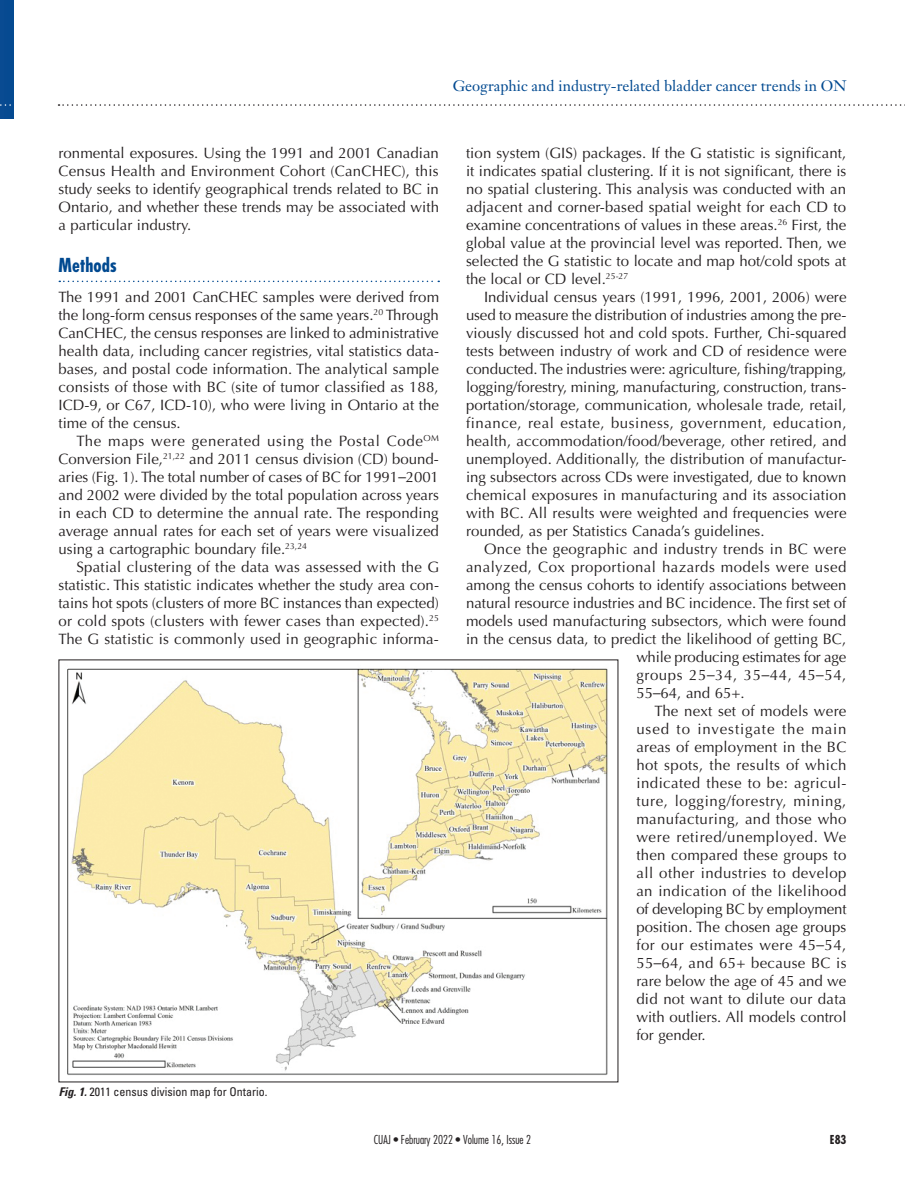
<style>
.page{position:relative;width:905px;height:1202px;background:#fff}
.page>*{position:absolute;margin:0;border:0;box-sizing:border-box;transform-origin:0 0}
.t1{font:700 condensed 18.75px "Futura";color:#014990}
.t2{font:15px/18px "Optima";letter-spacing:.005em;color:#231f20;text-align:justify}
.t3{font:15px "Optima";letter-spacing:.03em;color:#231f20}
.t4{font:15px "Optima";letter-spacing:.04em;color:#231f20}
.t5{font:15px "Janson Text";color:#014990}
.t6{font:15px "Optima";letter-spacing:.025em;color:#231f20}
.t7{font:15px "Optima";letter-spacing:.035em;color:#231f20}
.t8{font:15px "Optima";letter-spacing:.06em;color:#231f20}
.t9{font:condensed 12px "Univers";color:#231f20}
.t10{font:300 condensed 12px "Futura";color:#231f20}
.t11{font:700 condensed 12px "Futura";color:#231f20}
.s1{font-family:"Century Gothic"}
.s2{font-weight:700;font-style:italic}
</style>
<div class="page">
<svg style="left:58px;top:104px;width:847px;height:2px"></svg>
<div style="left:0;top:0;width:14px;height:118px;background:#064a91"></div>
<svg style="left:0;top:104px;width:11px;height:2px"></svg>
<svg style="left:59px;top:280px;width:380px;height:2px"></svg>
<img style="left:67px;top:668px;width:541px;height:407px">
<p class="t5" style="left:452px;top:76px;width:382px">Geographic and industry-related bladder cancer trends in ON</p>
<p class="t2" style="left:58px;top:144px;width:382px">ronmental exposures. Using the 1991 and 2001 Canadian Census Health and Environment Cohort (CanCHEC), this study seeks to identify geographical trends related to BC in Ontario, and whether these trends may be associated with a particular industry.</p>
<p class="t1" style="left:58px;top:252px;width:60px">Methods</p>
<p class="t2" style="left:58px;top:288px;width:382px">The 1991 and 2001 CanCHEC samples were derived from the long-form census responses of the same years.<sup>20</sup> Through CanCHEC, the census responses are linked to administrative health data, including cancer registries, vital statistics data&shy;bases, and postal code information. The analytical sample consists of those with BC (site of tumor classified as 188, ICD-9, or C67, ICD-10), who were living in Ontario at the time of the census.</p>
<p class="t2" style="left:58px;top:432px;width:382px;text-indent:18px">The maps were generated using the Postal Code<sup>OM </sup>Conversion File,<sup>21,22</sup> and 2011 census division (CD) bound&shy;aries (Fig. 1). The total number of cases of BC for 1991<span class="s1">–</span>2001 and 2002 were divided by the total population across years in each CD to determine the annual rate. The responding average annual rates for each set of years were visualized using a cartographic boundary file.<sup>23,24</sup></p>
<p class="t2" style="left:58px;top:558px;width:382px;text-indent:18px">Spatial clustering of the data was assessed with the G statistic. This statistic indicates whether the study area con&shy;tains hot spots (clusters of more BC instances than expected) or cold spots (clusters with fewer cases than expected).<sup>25<br></sup>The G statistic is commonly used in geographic informa-</p>
<p class="t9" style="left:59px;top:1084px;width:210px"><span class="s2">Fig. 1.</span> 2011 census division map for Ontario.</p>
<p class="t2" style="left:466px;top:144px;width:382px">tion system (GIS) packages. If the G statistic is significant, it indicates spatial clustering. If it is not significant, there is no spatial clustering. This analysis was conducted with an adjacent and corner-based spatial weight for each CD to examine concentrations of values in these areas.<sup>26</sup> First, the global value at the provincial level was reported. Then, we selected the G statistic to locate and map hot/cold spots at the local or CD level.<sup>25-27</sup></p>
<p class="t2" style="left:466px;top:288px;width:382px;text-indent:18px">Individual census years (1991, 1996, 2001, 2006) were used to measure the distribution of industries among the pre&shy;viously discussed hot and cold spots. Further, Chi-squared tests between industry of work and CD of residence were conducted. The industries were: agriculture, fishing/trapping, logging/forestry, mining, manufacturing, construction, trans&shy;portation/storage, communication, wholesale trade, retail, finance, real estate, business, government, education, health, accommodation/food/beverage, other retired, and unemployed. Additionally, the distribution of manufactur&shy;ing subsectors across CDs were investigated, due to known chemical exposures in manufacturing and its association with BC. All results were weighted and frequencies were rounded, as per Statistics Canada’s guidelines.</p>
<p class="t2" style="left:484px;top:540px;width:363px">Once the geographic and industry trends in BC were</p>
<p class="t3" style="left:466px;top:558px;width:382px">analyzed, Cox proportional hazards models were used</p>
<p class="t2" style="left:466px;top:576px;width:382px">among the census cohorts to identify associations between</p>
<p class="t2" style="left:466px;top:594px;width:382px">natural resource industries and BC incidence. The first set of</p>
<p class="t2" style="left:466px;top:612px;width:382px">models used manufacturing subsectors, which were found</p>
<p class="t2" style="left:466px;top:630px;width:381px">in the census data, to predict the likelihood of getting BC,</p>
<p class="t2" style="left:636px;top:648px;width:211px">while producing estimates for age</p>
<p class="t4" style="left:636px;top:666px;width:212px">groups 25<span class="s1">–</span>34, 35<span class="s1">–</span>44, 45<span class="s1">–</span>54,</p>
<p class="t2" style="left:636px;top:684px;width:110px">55<span class="s1">–</span>64, and 65+.</p>
<p class="t2" style="left:654px;top:702px;width:193px">The next set of models were</p>
<p class="t8" style="left:636px;top:720px;width:212px">used to investigate the main</p>
<p class="t2" style="left:636px;top:738px;width:211px">areas of employment in the BC</p>
<p class="t3" style="left:636px;top:756px;width:212px">hot spots, the results of which</p>
<p class="t3" style="left:636px;top:774px;width:211px">indicated these to be: agricul-</p>
<p class="t4" style="left:636px;top:792px;width:211px">ture, logging/forestry, mining,</p>
<p class="t6" style="left:636px;top:810px;width:212px">manufacturing, and those who</p>
<p class="t4" style="left:636px;top:828px;width:212px">were retired/unemployed. We</p>
<p class="t2" style="left:636px;top:846px;width:211px">then compared these groups to</p>
<p class="t3" style="left:636px;top:864px;width:212px">all other industries to develop</p>
<p class="t6" style="left:636px;top:882px;width:211px">an indication of the likelihood</p>
<p class="t2" style="left:636px;top:900px;width:212px">of developing BC by employment</p>
<p class="t2" style="left:636px;top:918px;width:211px">position. The chosen age groups</p>
<p class="t7" style="left:636px;top:936px;width:211px">for our estimates were 45<span class="s1">–</span>54,</p>
<p class="t2" style="left:636px;top:954px;width:212px">55<span class="s1">–</span>64, and 65+ because BC is</p>
<p class="t2" style="left:636px;top:972px;width:212px">rare below the age of 45 and we</p>
<p class="t2" style="left:636px;top:990px;width:211px">did not want to dilute our data</p>
<p class="t2" style="left:636px;top:1008px;width:212px">with outliers. All models control</p>
<p class="t2" style="left:636px;top:1026px;width:71px">for gender.</p>
<p class="t10" style="left:374px;top:1132px;width:159px">CUAJ • February 2022 • Volume 16, Issue 2</p>
<p class="t11" style="left:830px;top:1131px;width:18px">E83</p>
</div>
